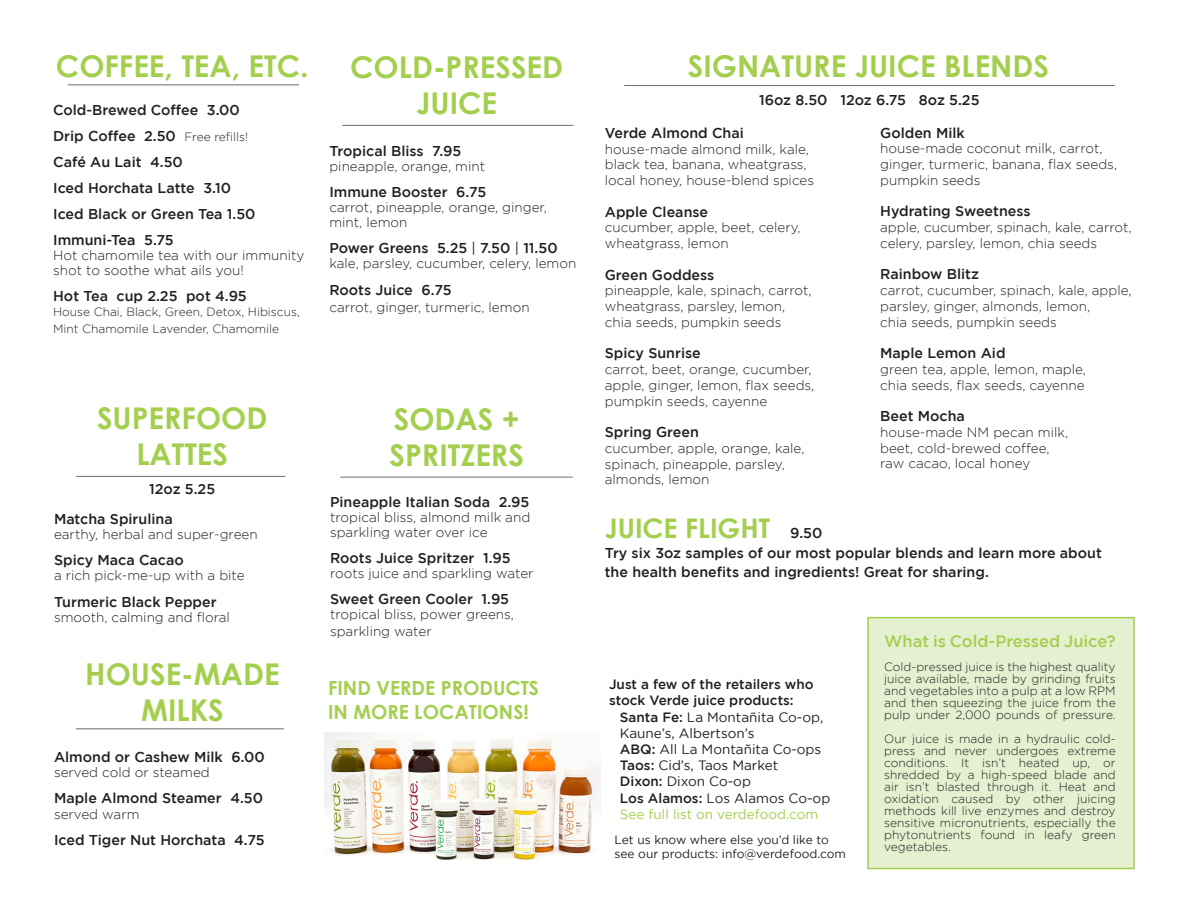
<style>
.page{position:relative;width:1188px;height:918px;background:#fff}
.page>*{position:absolute;margin:0;border:0;box-sizing:border-box;transform-origin:0 0}
.t1{font:700 30px/36px "Century Gothic";color:#a4cf4e;text-align:center}
.t2{font:700 27px "Century Gothic";color:#a4cf4e}
.t3{font:700 19.5px/24px "Century Gothic";color:#a4cf4e}
.t4{font:500 16.5px "Gotham";color:#a4cf4e}
.t5{font:500 14.25px/19.5px "Gotham";color:#231f20}
.t6{font:300 13.5px/15.8px "Gotham";color:#231f20}
.t7{font:13.5px/16.2px "Gotham";color:#231f20}
.t8{font:500 13.5px/16.2px "Gotham";color:#231f20}
.t9{font:13.5px "Gotham";color:#a4cf4e}
.t10{font:300 12px/12px "Gotham";color:#231f20;text-align:justify}
.t11{font:12px/14.4px "Gotham";color:#231f20}
.s1{font-weight:300;font-size:12px}
.s2{font-weight:400}
.s3{font-family:"Gotham";font-weight:500;font-size:14.25px;color:#231f20}
.s4{font-weight:500}
</style>
<div class="page">
<div style="left:867px;top:617px;width:268px;height:252px;background:#e4f0d0;border:2px solid #a4cf4e"></div>
<hr style="left:624px;top:85px;width:491px;height:1px;background:#6c6d70">
<hr style="left:340px;top:477px;width:233px;height:1px;background:#6c6d70">
<hr style="left:68px;top:85px;width:231px;height:1px;background:#6c6d70">
<hr style="left:76px;top:729px;width:208px;height:1px;background:#6c6d70">
<hr style="left:76px;top:476px;width:209px;height:1px;background:#6c6d70">
<hr style="left:342px;top:125px;width:232px;height:1px;background:#6c6d70">
<img style="left:325px;top:732px;width:275px;height:128px">
<p class="t1" style="left:56px;top:46px;width:254px">COFFEE, TEA, ETC.</p>
<p class="t5" style="left:53px;top:100px;width:188px">Cold-Brewed Coffee 3.00</p>
<p class="t5" style="left:53px;top:126px;width:197px">Drip Coffee 2.50 <span class="s1">Free refills!</span></p>
<p class="t5" style="left:53px;top:152px;width:131px">Café Au Lait 4.50</p>
<p class="t5" style="left:53px;top:178px;width:180px">Iced Horchata Latte 3.10</p>
<p class="t5" style="left:53px;top:204px;width:204px">Iced Black or Green Tea 1.50</p>
<p class="t5" style="left:53px;top:230px;width:122px">Immuni-Tea 5.75</p>
<p class="t6" style="left:53px;top:248px;width:253px;line-height:15px">Hot chamomile tea with our immunity shot to soothe what ails you!</p>
<p class="t5" style="left:53px;top:286px;width:195px">Hot Tea cup 2.25 pot 4.95</p>
<p class="t10" style="left:53px;top:303px;width:248px;line-height:17.1px">House Chai, Black, Green, Detox, Hibiscus,<br>Mint Chamomile Lavender, Chamomile</p>
<p class="t1" style="left:350px;top:48px;width:214px">COLD-PRESSED<br>JUICE</p>
<p class="t5" style="left:329px;top:141px;width:133px">Tropical Bliss 7.95</p>
<p class="t6" style="left:329px;top:158px;width:157px">pineapple, orange, mint</p>
<p class="t5" style="left:329px;top:182px;width:158px">Immune Booster 6.75</p>
<p class="t6" style="left:329px;top:200px;width:219px;line-height:15px">carrot, pineapple, orange, ginger, mint, lemon</p>
<p class="t5" style="left:329px;top:238px;width:230px">Power Greens 5.25 <span class="s2">|</span> 7.50 <span class="s2">|</span> 11.50</p>
<p class="t6" style="left:329px;top:256px;width:248px">kale, parsley, cucumber, celery, lemon</p>
<p class="t5" style="left:329px;top:279px;width:124px">Roots Juice 6.75</p>
<p class="t6" style="left:329px;top:299px;width:202px">carrot, ginger, turmeric, lemon</p>
<p class="t1" style="left:97px;top:399px;width:172px">SUPERFOOD<br>LATTES</p>
<p class="t5" style="left:149px;top:479px;width:68px">12oz 5.25</p>
<p class="t5" style="left:54px;top:509px;width:120px">Matcha Spirulina</p>
<p class="t6" style="left:54px;top:526px;width:205px">earthy, herbal and super-green</p>
<p class="t5" style="left:54px;top:550px;width:131px">Spicy Maca Cacao</p>
<p class="t6" style="left:54px;top:568px;width:192px">a rich pick-me-up with a bite</p>
<p class="t5" style="left:54px;top:591px;width:164px">Turmeric Black Pepper</p>
<p class="t6" style="left:54px;top:609px;width:177px">smooth, calming and floral</p>
<p class="t1" style="left:85px;top:655px;width:196px">HOUSE-MADE<br>MILKS</p>
<p class="t5" style="left:54px;top:747px;width:212px">Almond or Cashew Milk 6.00</p>
<p class="t6" style="left:54px;top:764px;width:157px">served cold or steamed</p>
<p class="t5" style="left:54px;top:788px;width:211px">Maple Almond Steamer 4.50</p>
<p class="t6" style="left:54px;top:806px;width:87px">served warm</p>
<p class="t5" style="left:54px;top:830px;width:212px">Iced Tiger Nut Horchata 4.75</p>
<p class="t1" style="left:390px;top:399px;width:136px;text-align:left">SODAS +<br>SPRITZERS</p>
<p class="t5" style="left:330px;top:491px;width:201px">Pineapple Italian Soda 2.95</p>
<p class="t6" style="left:330px;top:509px;width:202px;line-height:15px">tropical bliss, almond milk and sparkling water over ice</p>
<p class="t5" style="left:330px;top:548px;width:182px">Roots Juice Spritzer 1.95</p>
<p class="t6" style="left:330px;top:565px;width:205px">roots juice and sparkling water</p>
<p class="t5" style="left:330px;top:589px;width:181px">Sweet Green Cooler 1.95</p>
<p class="t6" style="left:330px;top:605px;width:185px;line-height:17.1px">tropical bliss, power greens, sparkling water</p>
<p class="t3" style="left:328px;top:675px;width:212px">FIND VERDE PRODUCTS<br>IN MORE LOCATIONS!</p>
<p class="t1" style="left:688px;top:46px;width:363px">SIGNATURE JUICE BLENDS</p>
<p class="t5" style="left:759px;top:90px;width:222px">16oz 8.50 12oz 6.75 8oz 5.25</p>
<p class="t5" style="left:605px;top:123px;width:141px">Verde Almond Chai</p>
<p class="t6" style="left:605px;top:141px;width:211px">house-made almond milk, kale, black tea, banana, wheatgrass, local honey, house-blend spices</p>
<p class="t5" style="left:605px;top:202px;width:105px">Apple Cleanse</p>
<p class="t6" style="left:605px;top:220px;width:197px">cucumber, apple, beet, celery,</p>
<p class="t6" style="left:605px;top:235px;width:125px">wheatgrass, lemon</p>
<p class="t5" style="left:605px;top:265px;width:111px">Green Goddess</p>
<p class="t6" style="left:605px;top:283px;width:208px">pineapple, kale, spinach, carrot, wheatgrass, parsley, lemon,</p>
<p class="t6" style="left:605px;top:314px;width:178px">chia seeds, pumpkin seeds</p>
<p class="t5" style="left:605px;top:343px;width:98px">Spicy Sunrise</p>
<p class="t6" style="left:605px;top:361px;width:208px">carrot, beet, orange, cucumber,</p>
<p class="t6" style="left:605px;top:377px;width:211px">apple, ginger, lemon, flax seeds,</p>
<p class="t6" style="left:605px;top:393px;width:164px">pumpkin seeds, cayenne</p>
<p class="t5" style="left:605px;top:422px;width:96px">Spring Green</p>
<p class="t6" style="left:605px;top:440px;width:201px">cucumber, apple, orange, kale, spinach, pineapple, parsley, almonds, lemon</p>
<p class="t5" style="left:880px;top:122px;width:86px">Golden Milk</p>
<p class="t6" style="left:880px;top:140px;width:238px">house-made coconut milk, carrot, ginger, turmeric, banana, flax seeds, pumpkin seeds</p>
<p class="t5" style="left:880px;top:201px;width:152px">Hydrating Sweetness</p>
<p class="t6" style="left:880px;top:219px;width:253px">apple, cucumber, spinach, kale, carrot, celery, parsley, lemon, chia seeds</p>
<p class="t5" style="left:880px;top:264px;width:100px">Rainbow Blitz</p>
<p class="t6" style="left:880px;top:282px;width:253px">carrot, cucumber, spinach, kale, apple, parsley, ginger, almonds, lemon,<br>chia seeds, pumpkin seeds</p>
<p class="t5" style="left:880px;top:343px;width:127px">Maple Lemon Aid</p>
<p class="t6" style="left:880px;top:361px;width:207px">green tea, apple, lemon, maple, chia seeds, flax seeds, cayenne</p>
<p class="t5" style="left:880px;top:406px;width:86px">Beet Mocha</p>
<p class="t6" style="left:880px;top:424px;width:189px">house-made NM pecan milk, beet, cold-brewed coffee, raw cacao, local honey</p>
<p class="t2" style="left:605px;top:508px;width:219px">JUICE FLIGHT <span class="s3">9.50</span></p>
<p class="t5" style="left:605px;top:543px;width:499px">Try six 3oz samples of our most popular blends and learn more about the health benefits and ingredients! Great for sharing.</p>
<p class="t8" style="left:609px;top:676px;width:206px">Just a few of the retailers who stock Verde juice products:</p>
<p class="t7" style="left:620px;top:708px;width:205px"><span class="s4">Santa Fe:</span> La Montañita Co-op,<br>Kaune’s, Albertson’s</p>
<p class="t7" style="left:620px;top:741px;width:203px"><span class="s4">ABQ:</span> All La Montañita Co-ops</p>
<p class="t7" style="left:620px;top:757px;width:160px"><span class="s4">Taos:</span> Cid’s, Taos Market</p>
<p class="t7" style="left:620px;top:773px;width:133px"><span class="s4">Dixon:</span> Dixon Co-op</p>
<p class="t7" style="left:620px;top:789px;width:212px"><span class="s4">Los Alamos:</span> Los Alamos Co-op</p>
<p class="t9" style="left:620px;top:807px;width:200px">See full list on verdefood.com</p>
<p class="t11" style="left:615px;top:832px;width:233px">Let us know where else you’d like to see our products: info@verdefood.com</p>
<p class="t4" style="left:884px;top:632px;width:233px">What is Cold-Pressed Juice?</p>
<p class="t10" style="left:884px;top:661px;width:233px">Cold-pressed juice is the highest quality juice available, made by grinding fruits and vegetables into a pulp at a low RPM and then squeezing the juice from the pulp under 2,000 pounds of pressure.</p>
<p class="t10" style="left:884px;top:733px;width:233px">Our juice is made in a hydraulic cold&shy;press and never undergoes extreme conditions. It isn’t heated up, or shredded by a high-speed blade and air isn’t blasted through it. Heat and oxidation caused by other juicing methods kill live enzymes and destroy sensitive micronutrients, especially the phytonutrients found in leafy green vegetables.</p>
</div>
